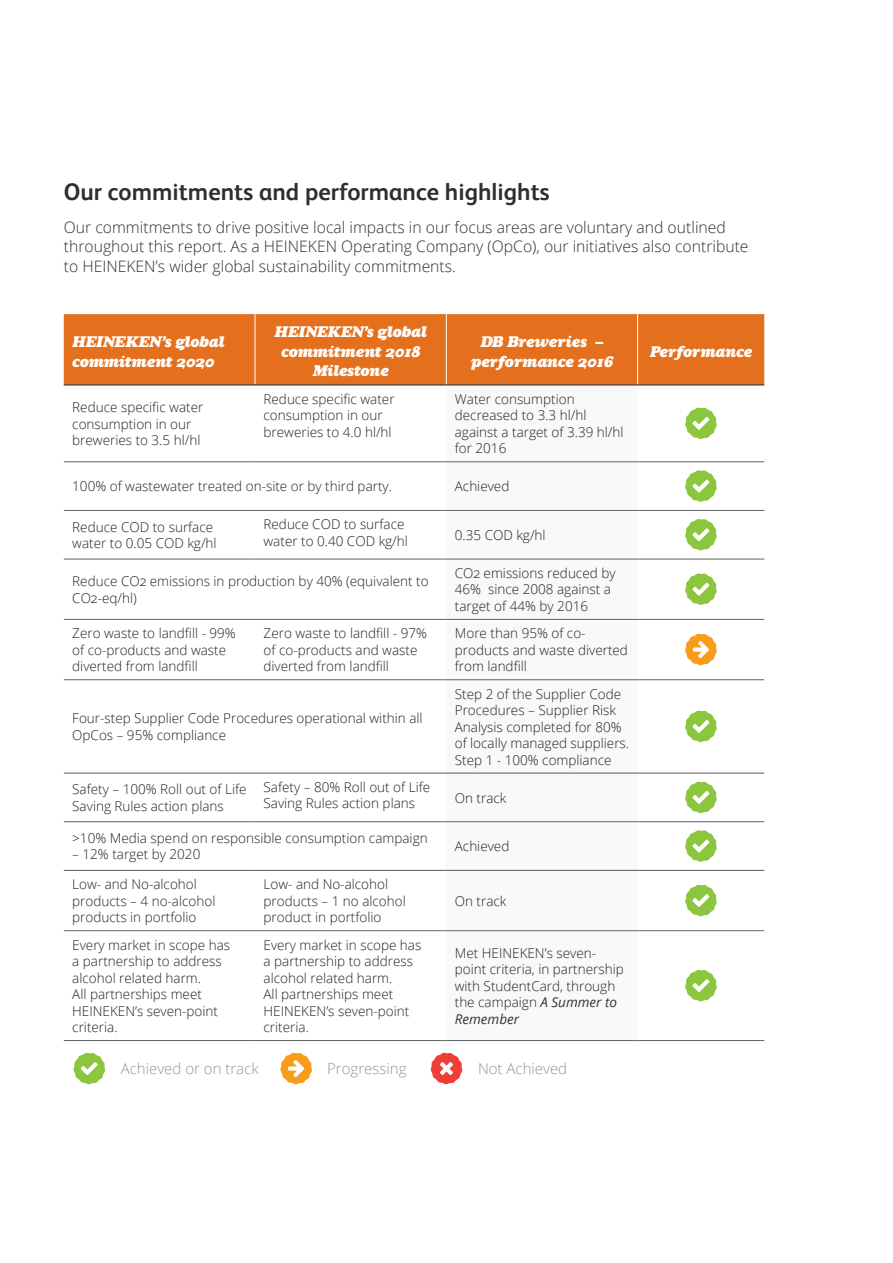
<style>
.page{position:relative;width:893px;height:1263px;background:#fff}
.page>*{position:absolute;margin:0;border:0;box-sizing:border-box;transform-origin:0 0}
.Heading_2{font:700 24px "HEINEKEN Core";color:#2d2e30}
.t1{font:300 15.75px/19.5px "Open Sans";color:#2d2e30}
.t2{font:italic 15.75px/19.5px "Aurea Ultra";color:#fff;text-align:center}
.t3{font:300 15px "Open Sans";color:#939598}
.Table-Body{font:300 13.5px/16.5px "Open Sans";color:#231f20}
.s1{font-weight:400;font-style:italic;color:#333639}
</style>
<div class="page">
<div style="left:64px;top:314px;width:700px;height:70px;background:#e4701e"></div>
<svg style="left:64px;top:385px;width:700px;height:281px"></svg>
<svg style="left:446px;top:385px;width:192px;height:547px"></svg>
<hr style="left:255px;top:314px;width:1px;height:70px;background:#fff">
<hr style="left:446px;top:314px;width:1px;height:70px;background:#fff">
<hr style="left:637px;top:314px;width:1px;height:70px;background:#fff">
<hr style="left:64px;top:510px;width:191px;height:1px;background:#5f6468">
<hr style="left:255px;top:510px;width:191px;height:1px;background:#5f6468">
<hr style="left:446px;top:510px;width:192px;height:1px;background:#5f6468">
<hr style="left:638px;top:510px;width:126px;height:1px;background:#5f6468">
<hr style="left:64px;top:461px;width:191px;height:1px;background:#5f6468">
<hr style="left:255px;top:461px;width:191px;height:1px;background:#5f6468">
<hr style="left:446px;top:461px;width:192px;height:1px;background:#5f6468">
<hr style="left:638px;top:461px;width:126px;height:1px;background:#5f6468">
<hr style="left:64px;top:384px;width:191px;height:1px;background:#333639">
<hr style="left:255px;top:384px;width:191px;height:1px;background:#333639">
<hr style="left:446px;top:384px;width:192px;height:1px;background:#333639">
<hr style="left:638px;top:384px;width:126px;height:1px;background:#333639">
<hr style="left:64px;top:619px;width:191px;height:1px;background:#5f6468">
<hr style="left:255px;top:619px;width:191px;height:1px;background:#5f6468">
<hr style="left:446px;top:619px;width:192px;height:1px;background:#5f6468">
<hr style="left:638px;top:619px;width:126px;height:1px;background:#5f6468">
<hr style="left:64px;top:679px;width:191px;height:1px;background:#5f6468">
<hr style="left:255px;top:679px;width:191px;height:1px;background:#5f6468">
<hr style="left:446px;top:679px;width:192px;height:1px;background:#5f6468">
<hr style="left:638px;top:679px;width:126px;height:1px;background:#5f6468">
<hr style="left:64px;top:821px;width:191px;height:1px;background:#5f6468">
<hr style="left:255px;top:821px;width:191px;height:1px;background:#5f6468">
<hr style="left:446px;top:821px;width:192px;height:1px;background:#5f6468">
<hr style="left:638px;top:821px;width:126px;height:1px;background:#5f6468">
<hr style="left:64px;top:930px;width:191px;height:1px;background:#5f6468">
<hr style="left:255px;top:930px;width:191px;height:1px;background:#5f6468">
<hr style="left:446px;top:930px;width:192px;height:1px;background:#5f6468">
<hr style="left:638px;top:930px;width:126px;height:1px;background:#5f6468">
<hr style="left:64px;top:1040px;width:191px;height:1px;background:#5f6468">
<hr style="left:255px;top:1040px;width:191px;height:1px;background:#5f6468">
<hr style="left:446px;top:1040px;width:192px;height:1px;background:#5f6468">
<hr style="left:638px;top:1040px;width:126px;height:1px;background:#5f6468">
<hr style="left:64px;top:773px;width:191px;height:1px;background:#57585a">
<hr style="left:255px;top:773px;width:191px;height:1px;background:#57585a">
<hr style="left:446px;top:773px;width:192px;height:1px;background:#57585a">
<hr style="left:638px;top:773px;width:126px;height:1px;background:#57585a">
<hr style="left:64px;top:870px;width:191px;height:1px;background:#57585a">
<hr style="left:255px;top:870px;width:191px;height:1px;background:#57585a">
<hr style="left:446px;top:870px;width:192px;height:1px;background:#57585a">
<hr style="left:638px;top:870px;width:126px;height:1px;background:#57585a">
<hr style="left:64px;top:559px;width:191px;height:1px;background:#5f6468">
<hr style="left:255px;top:559px;width:191px;height:1px;background:#5f6468">
<hr style="left:446px;top:559px;width:192px;height:1px;background:#5f6468">
<hr style="left:638px;top:559px;width:126px;height:1px;background:#5f6468">
<svg style="left:685px;top:407px;width:32px;height:32px"></svg>
<svg style="left:685px;top:470px;width:32px;height:32px"></svg>
<svg style="left:685px;top:519px;width:32px;height:32px"></svg>
<svg style="left:685px;top:573px;width:32px;height:32px"></svg>
<svg style="left:685px;top:634px;width:32px;height:31px"></svg>
<svg style="left:685px;top:710px;width:32px;height:32px"></svg>
<svg style="left:685px;top:781px;width:32px;height:32px"></svg>
<svg style="left:685px;top:830px;width:32px;height:32px"></svg>
<svg style="left:685px;top:884px;width:32px;height:32px"></svg>
<svg style="left:685px;top:970px;width:32px;height:31px"></svg>
<svg style="left:73px;top:1052px;width:390px;height:33px"></svg>
<p class="Heading_2" style="left:64px;top:175px;width:487px">Our commitments and performance highlights</p>
<p class="t1" style="left:64px;top:217px;width:686px">Our commitments to drive positive local impacts in our focus areas are voluntary and outlined throughout this report. As a HEINEKEN Operating Company (OpCo), our initiatives also contribute to HEINEKEN’s wider global sustainability commitments.</p>
<p class="t2" style="left:72px;top:332px;width:154px;text-align:left">HEINEKEN’s global commitment 2020</p>
<p class="t2" style="left:275px;top:322px;width:154px">HEINEKEN’s global commitment 2018<br>Milestone</p>
<p class="t2" style="left:471px;top:332px;width:144px">DB Breweries – performance 2016</p>
<p class="t2" style="left:650px;top:342px;width:104px">Performance</p>
<p class="Table-Body" style="left:72px;top:398px;width:133px">Reduce specific water consumption in our breweries to 3.5 hl/hl</p>
<p class="Table-Body" style="left:264px;top:390px;width:133px">Reduce specific water consumption in our breweries to 4.0 hl/hl</p>
<p class="Table-Body" style="left:455px;top:390px;width:170px">Water consumption decreased to 3.3 hl/hl against a target of 3.39 hl/hl for 2016</p>
<p class="Table-Body" style="left:72px;top:478px;width:321px">100% of wastewater treated on-site or by third party.</p>
<p class="Table-Body" style="left:455px;top:478px;width:56px">Achieved</p>
<p class="Table-Body" style="left:72px;top:518px;width:146px">Reduce COD to surface water to 0.05 COD kg/hl</p>
<p class="Table-Body" style="left:264px;top:516px;width:146px">Reduce COD to surface water to 0.40 COD kg/hl</p>
<p class="Table-Body" style="left:455px;top:526px;width:92px">0.35 COD kg/hl</p>
<p class="Table-Body" style="left:72px;top:573px;width:358px">Reduce CO2 emissions in production by 40% (equivalent to<br>CO2-eq/hl)</p>
<p class="Table-Body" style="left:455px;top:564px;width:162px">CO2 emissions reduced by<br>46% since 2008 against a target of 44% by 2016</p>
<p class="Table-Body" style="left:72px;top:625px;width:165px">Zero waste to landfill - 99% of co-products and waste diverted from landfill</p>
<p class="Table-Body" style="left:264px;top:625px;width:165px">Zero waste to landfill - 97% of co-products and waste diverted from landfill</p>
<p class="Table-Body" style="left:455px;top:625px;width:175px">More than 95% of co&shy;products and waste diverted from landfill</p>
<p class="Table-Body" style="left:72px;top:710px;width:352px">Four-step Supplier Code Procedures operational within all<br>OpCos – 95% compliance</p>
<p class="Table-Body" style="left:455px;top:685px;width:176px">Step 2 of the Supplier Code<br>Procedures – Supplier Risk<br>Analysis completed for 80% of locally managed suppliers.<br>Step 1 - 100% compliance</p>
<p class="Table-Body" style="left:72px;top:781px;width:176px">Safety – 100% Roll out of Life<br>Saving Rules action plans</p>
<p class="Table-Body" style="left:264px;top:778px;width:168px">Safety – 80% Roll out of Life<br>Saving Rules action plans</p>
<p class="Table-Body" style="left:455px;top:789px;width:53px">On track</p>
<p class="Table-Body" style="left:72px;top:829px;width:357px">&gt;10% Media spend on responsible consumption campaign</p>
<p class="Table-Body" style="left:72px;top:846px;width:130px">– 12% target by 2020</p>
<p class="Table-Body" style="left:455px;top:838px;width:56px">Achieved</p>
<p class="Table-Body" style="left:72px;top:876px;width:145px">Low- and No-alcohol products – 4 no-alcohol products in portfolio</p>
<p class="Table-Body" style="left:264px;top:876px;width:144px">Low- and No-alcohol products – 1 no alcohol product in portfolio</p>
<p class="Table-Body" style="left:455px;top:892px;width:53px">On track</p>
<p class="Table-Body" style="left:72px;top:936px;width:159px">Every market in scope has a partnership to address alcohol related harm.<br>All partnerships meet<br>HEINEKEN’s seven-point criteria.</p>
<p class="Table-Body" style="left:264px;top:936px;width:159px">Every market in scope has a partnership to address alcohol related harm.<br>All partnerships meet<br>HEINEKEN’s seven-point criteria.</p>
<p class="Table-Body" style="left:455px;top:944px;width:170px">Met HEINEKEN’s seven&shy;point criteria, in partnership with StudentCard, through the campaign <span class="s1">A Summer to<br>Remember</span></p>
<p class="t3" style="left:121px;top:1058px;width:139px">Achieved or on track</p>
<p class="t3" style="left:327px;top:1058px;width:81px">Progressing</p>
<p class="t3" style="left:478px;top:1058px;width:91px">Not Achieved</p>
</div>
